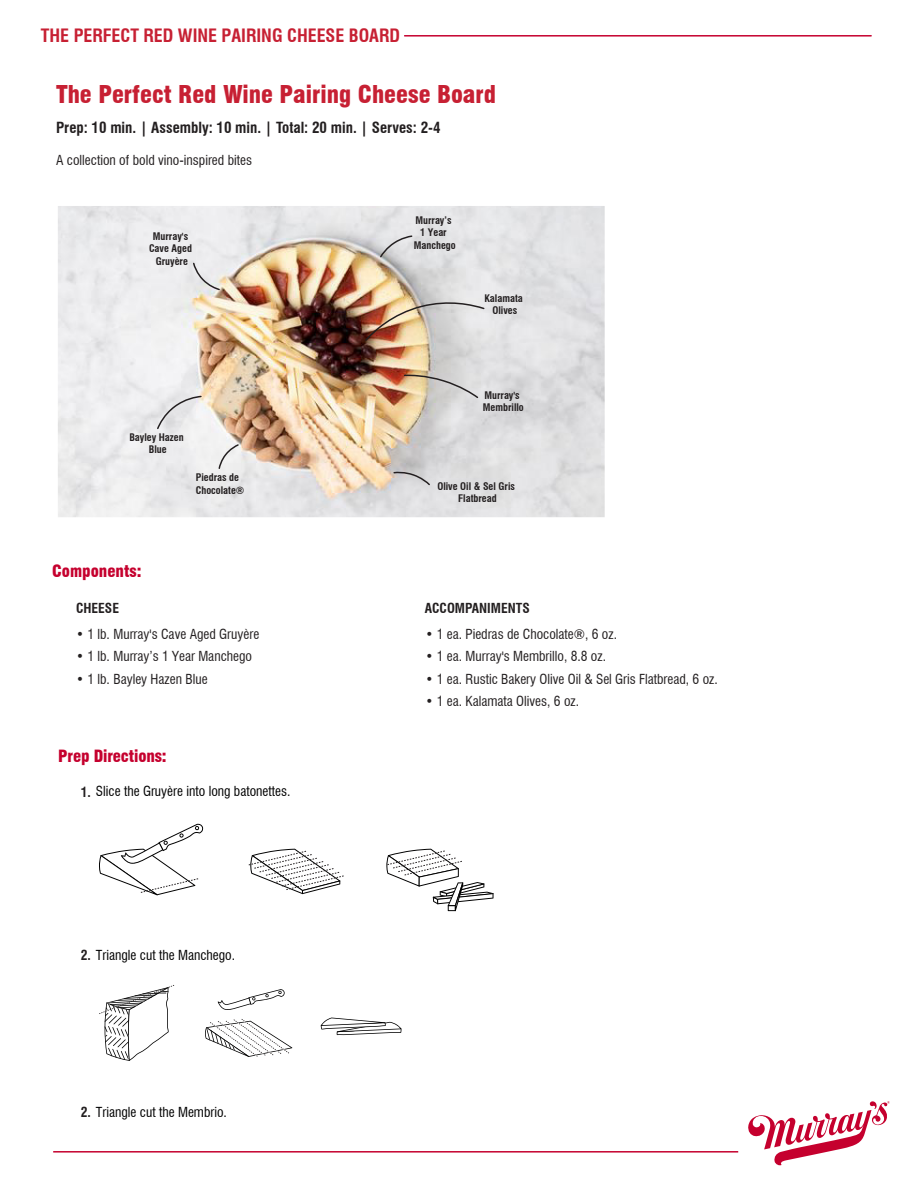
<style>
.page{position:relative;width:918px;height:1188px;background:#fff}
.page>*{position:absolute;margin:0;border:0;box-sizing:border-box;transform-origin:0 0}
.t1{font:900 condensed 24px "Swiss 721 BT";color:#c72033}
.t2{font:700 condensed 18px "Swiss 721 BT";color:#c72033}
.t3{font:900 condensed 16.5px "Swiss 721 BT";letter-spacing:-.01em;color:#c5002e}
.t4{font:700 condensed 15px "Swiss 721 BT";color:#231f20}
.t5{font:condensed 13.5px "Swiss 721 BT";color:#231f20}
.t6{font:condensed 13.5px "Swiss 721 BT";color:#000}
.t7{font:700 condensed 13.5px "Swiss 721 BT";color:#231f20}
.t8{font:700 condensed 10.2px/12.3px "Swiss 721 BT";color:#231f20;text-align:center}
.s1{font-weight:700;color:#231f20}
</style>
<div class="page">
<svg style="left:748px;top:1101px;width:142px;height:65px"></svg>
<hr style="left:53px;top:1151px;width:685px;height:2px;background:#c5002e">
<img style="left:58px;top:206px;width:547px;height:311px">
<svg style="left:156px;top:395px;width:47px;height:35px"></svg>
<svg style="left:218px;top:443px;width:22px;height:27px"></svg>
<svg style="left:403px;top:373px;width:77px;height:26px;background:#cec5b6"></svg>
<svg style="left:379px;top:234px;width:34px;height:25px"></svg>
<svg style="left:392px;top:470px;width:39px;height:17px"></svg>
<img style="left:364px;top:299px;width:122px;height:43px">
<svg style="left:192px;top:262px;width:29px;height:29px"></svg>
<hr style="left:405px;top:35px;width:466px;height:2px;background:#c5002e">
<svg style="left:249px;top:849px;width:95px;height:45px"></svg>
<svg style="left:386px;top:849px;width:108px;height:62px"></svg>
<svg style="left:99px;top:823px;width:104px;height:72px"></svg>
<svg style="left:99px;top:985px;width:75px;height:76px"></svg>
<svg style="left:205px;top:1019px;width:87px;height:38px"></svg>
<svg style="left:321px;top:1018px;width:81px;height:17px"></svg>
<svg style="left:218px;top:989px;width:67px;height:21px"></svg>
<h2 class="t2" style="left:41px;top:25px;width:361px">THE PERFECT RED WINE PAIRING CHEESE BOARD</h2>
<h1 class="t1" style="left:56px;top:80px;width:441px">The Perfect Red Wine Pairing Cheese Board</h1>
<p class="t4" style="left:56px;top:119px;width:386px">Prep: 10 min. | Assembly: 10 min. | Total: 20 min. | Serves: 2-4</p>
<p class="t5" style="left:56px;top:152px;width:197px">A collection of bold vino-inspired bites</p>
<p class="t8" style="left:149px;top:230px;width:44px">Murray's<br>Cave Aged<br>Gruyère</p>
<p class="t8" style="left:129px;top:431px;width:56px">Bayley Hazen<br>Blue</p>
<p class="t8" style="left:196px;top:472px;width:50px;text-align:left">Piedras de<br>Chocolate®</p>
<p class="t3" style="left:52px;top:561px;width:91px">Components:</p>
<p class="t7" style="left:76px;top:600px;width:44px">CHEESE</p>
<p class="t5" style="left:76px;top:626px;width:185px">• 1 lb. Murray's Cave Aged Gruyère</p>
<p class="t5" style="left:76px;top:648px;width:177px">• 1 lb. Murray’s 1 Year Manchego</p>
<p class="t5" style="left:76px;top:671px;width:133px">• 1 lb. Bayley Hazen Blue</p>
<p class="t3" style="left:58px;top:746px;width:110px">Prep Directions:</p>
<p class="t6" style="left:81px;top:783px;width:211px"><span class="s1">1.</span> Slice the Gruyère into long batonettes.</p>
<p class="t6" style="left:81px;top:947px;width:156px"><span class="s1">2.</span> Triangle cut the Manchego.</p>
<p class="t6" style="left:81px;top:1104px;width:148px"><span class="s1">2.</span> Triangle cut the Membrio.</p>
<p class="t8" style="left:414px;top:214px;width:43px">Murray’s<br>1 Year<br>Manchego</p>
<p class="t8" style="left:484px;top:292px;width:40px">Kalamata<br>Olives</p>
<p class="t8" style="left:483px;top:389px;width:43px;text-align:left">Murray's<br>Membrillo</p>
<p class="t8" style="left:437px;top:480px;width:79px">Olive Oil &amp; Sel Gris<br>Flatbread</p>
<p class="t7" style="left:425px;top:600px;width:106px">ACCOMPANIMENTS</p>
<p class="t5" style="left:425px;top:626px;width:193px">• 1 ea. Piedras de Chocolate®, 6 oz.</p>
<p class="t5" style="left:425px;top:648px;width:182px">• 1 ea. Murray's Membrillo, 8.8 oz.</p>
<p class="t5" style="left:425px;top:671px;width:294px">• 1 ea. Rustic Bakery Olive Oil &amp; Sel Gris Flatbread, 6 oz.</p>
<p class="t5" style="left:425px;top:693px;width:155px">• 1 ea. Kalamata Olives, 6 oz.</p>
</div>
